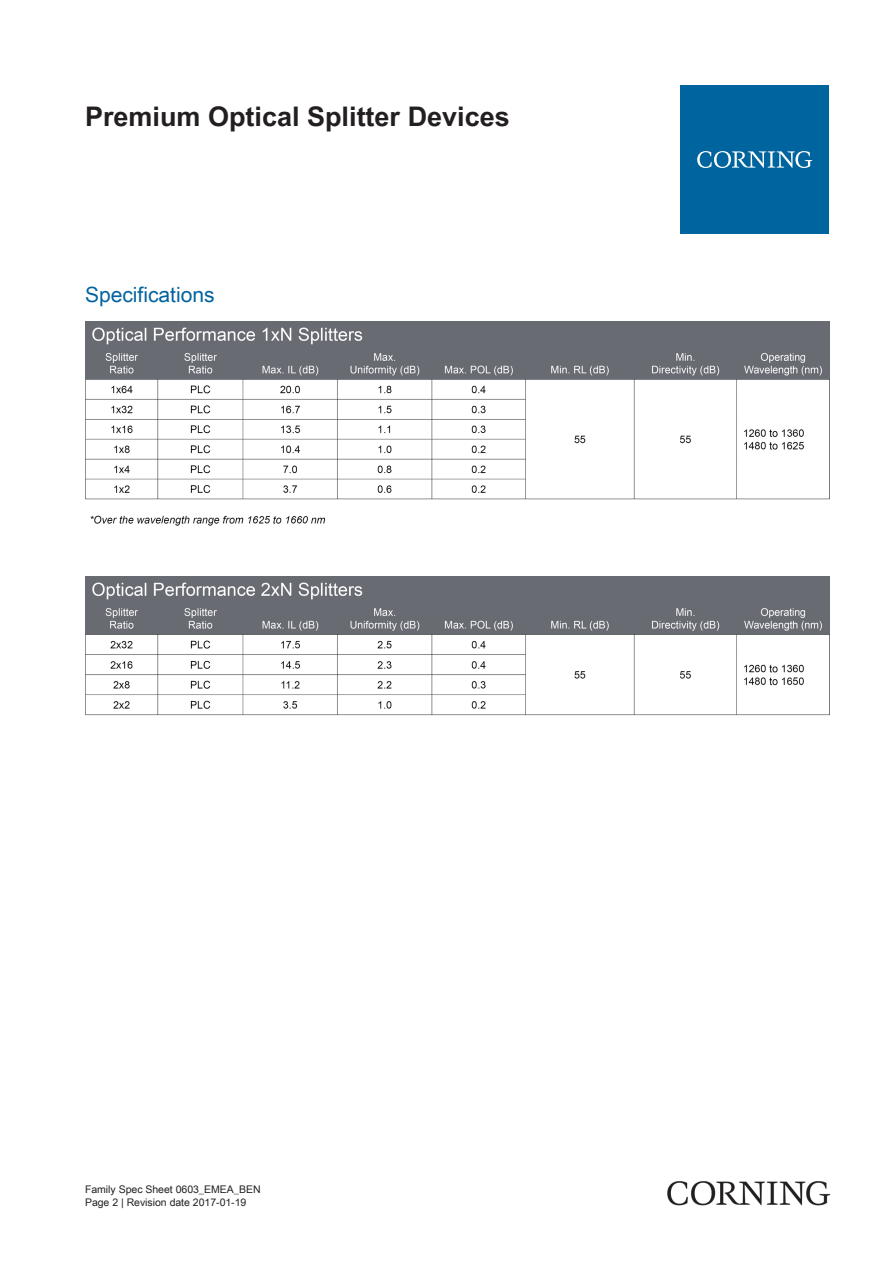
<style>
.page{position:relative;width:893px;height:1263px;background:#fff}
.page>*{position:absolute;margin:0;border:0;box-sizing:border-box;transform-origin:0 0}
.t1{font:700 27px "Arial Unicode MS";color:#231f20}
.t2{font:21px "Arial Unicode MS";color:#00649e}
.t3{font:10.5px/12.6px "Arial Unicode MS";color:#231f20}
</style>
<div class="page">
<img style="left:85px;top:321px;width:744px;height:205px">
<img style="left:85px;top:576px;width:744px;height:140px">
<div style="left:680px;top:85px;width:149px;height:149px;background:#00649e"></div>
<svg style="left:697px;top:151px;width:115px;height:17px"></svg>
<img style="left:668px;top:1181px;width:161px;height:24px">
<h1 class="t1" style="left:85px;top:96px;width:426px">Premium Optical Splitter Devices</h1>
<h2 class="t2" style="left:85px;top:279px;width:131px">Specifications</h2>
<p class="t3" style="left:85px;top:1183px;width:177px">Family Spec Sheet 0603_EMEA_BEN<br>Page 2 | Revision date 2017-01-19</p>
</div>
